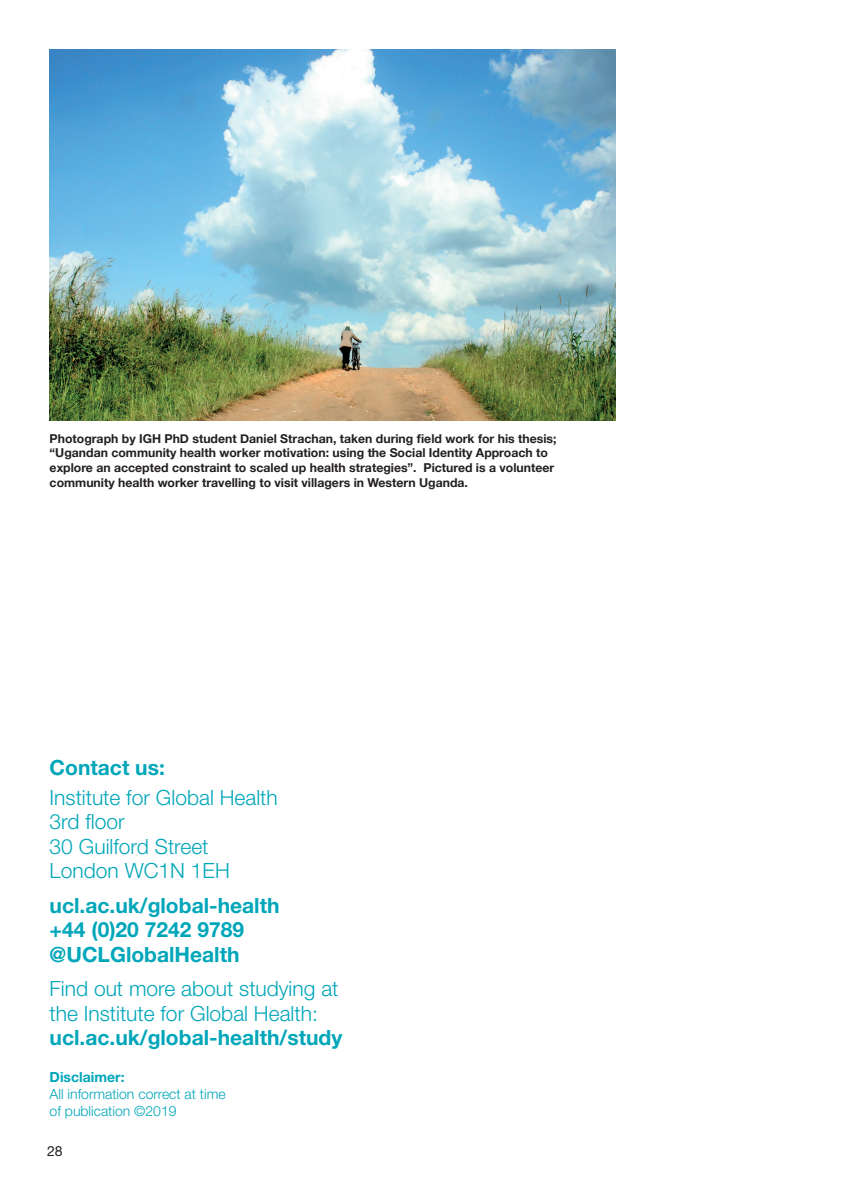
<style>
.page{position:relative;width:844px;height:1191px;background:#fff}
.page>*{position:absolute;margin:0;border:0;box-sizing:border-box;transform-origin:0 0}
.t1{font:300 21px/24.5px "Helvetica Neue LT Std";color:#00a6b9}
.t2{font:700 21px/24.5px "Helvetica Neue LT Std";color:#00a6b9}
.t3{font:300 14px/16.6px "Helvetica Neue LT Std";color:#00a6b9}
.t4{font:700 14px "Helvetica Neue LT Std";color:#00a6b9}
.t5{font:14px "Helvetica Neue LT Std";color:#231f20}
.t6{font:700 12.25px/14.7px "Helvetica Neue";color:#231f20}
.s1{font-weight:700}
</style>
<div class="page">
<img style="left:50px;top:50px;width:565px;height:370px">
<p class="t6" style="left:50px;top:431px;width:508px">Photograph by IGH PhD student Daniel Strachan, taken during field work for his thesis; “Ugandan community health worker motivation: using the Social Identity Approach to explore an accepted constraint to scaled up health strategies”. Pictured is a volunteer community health worker travelling to visit villagers in Western Uganda.</p>
<p class="t2" style="left:50px;top:755px;width:117px">Contact us:</p>
<p class="t1" style="left:50px;top:784px;width:229px">Institute for Global Health</p>
<p class="t1" style="left:50px;top:809px;width:77px">3rd floor</p>
<p class="t1" style="left:50px;top:833px;width:160px">30 Guilford Street</p>
<p class="t1" style="left:50px;top:858px;width:182px">London WC1N 1EH</p>
<p class="t2" style="left:50px;top:892px;width:231px">ucl.ac.uk/global-health</p>
<p class="t2" style="left:50px;top:917px;width:196px">+44 (0)20 7242 9789 @UCLGlobalHealth</p>
<p class="t1" style="left:50px;top:976px;width:294px">Find out more about studying at the Institute for Global Health: <span class="s1">ucl.ac.uk/global-health/study</span></p>
<p class="t4" style="left:50px;top:1068px;width:76px">Disclaimer:</p>
<p class="t3" style="left:50px;top:1085px;width:177px">All information correct at time of publication ©2019</p>
<p class="t5" style="left:47px;top:1142px;width:17px">28</p>
</div>
